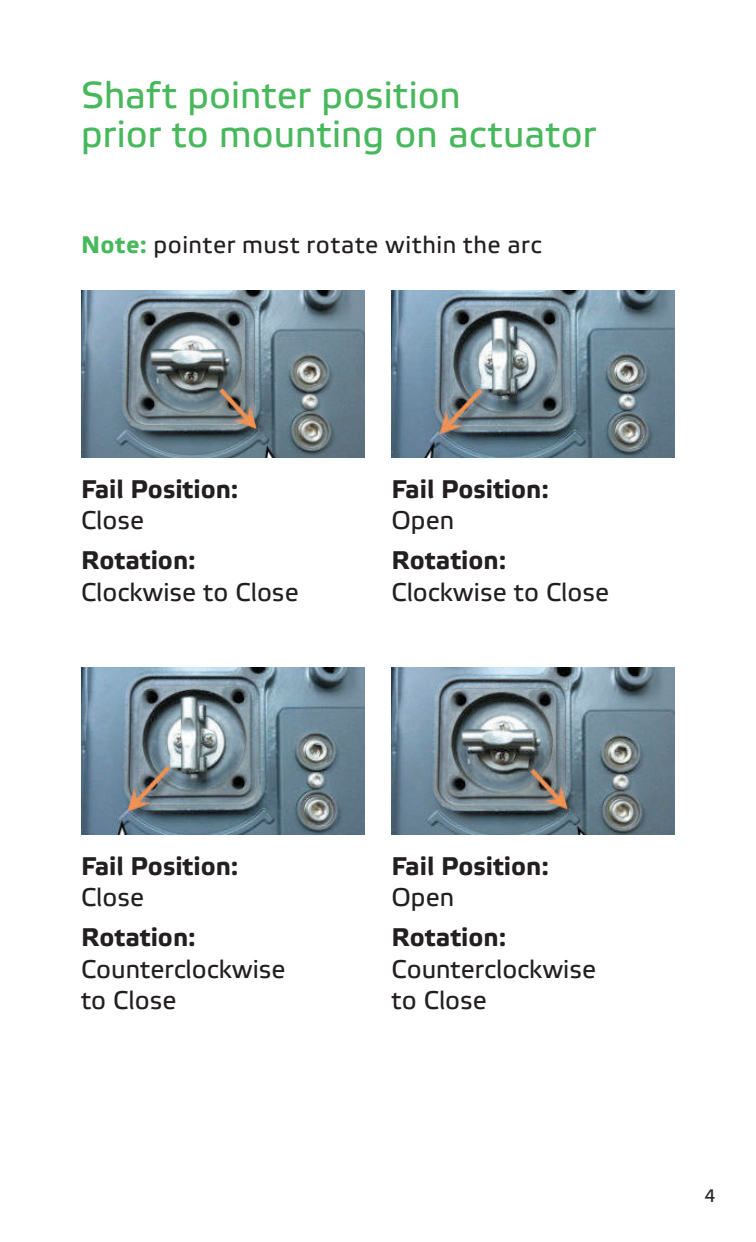
<style>
.page{position:relative;width:756px;height:1242px;background:#fff}
.page>*{position:absolute;margin:0;border:0;box-sizing:border-box;transform-origin:0 0}
.t1{font:37.5px/39px "Etelka Text";color:#48b85c}
.t2{font:25.5px/31.5px "Etelka Text";color:#231f20}
.t3{font:700 25.5px "Etelka Text";color:#231f20}
.t4{font:24px "Etelka Text";letter-spacing:.02em;color:#231f20}
.t5{font:18px "Etelka Text";color:#231f20}
.s1{font-weight:700;color:#48b85c}
</style>
<div class="page">
<img style="left:392px;top:667px;width:283px;height:167px">
<img style="left:81px;top:667px;width:283px;height:167px">
<img style="left:81px;top:291px;width:283px;height:167px">
<img style="left:392px;top:291px;width:283px;height:167px">
<h1 class="t1" style="left:81px;top:76px;width:517px">Shaft pointer position<br>prior to mounting on actuator</h1>
<p class="t4" style="left:81px;top:230px;width:462px"><span class="s1">Note:</span> pointer must rotate within the arc</p>
<p class="t3" style="left:81px;top:473px;width:159px">Fail Position:</p>
<p class="t2" style="left:81px;top:505px;width:65px">Close</p>
<p class="t3" style="left:81px;top:544px;width:116px">Rotation:</p>
<p class="t2" style="left:81px;top:577px;width:219px">Clockwise to Close</p>
<p class="t3" style="left:391px;top:473px;width:159px">Fail Position:</p>
<p class="t2" style="left:391px;top:505px;width:64px">Open</p>
<p class="t3" style="left:391px;top:544px;width:116px">Rotation:</p>
<p class="t2" style="left:391px;top:577px;width:219px">Clockwise to Close</p>
<p class="t3" style="left:81px;top:850px;width:159px">Fail Position:</p>
<p class="t2" style="left:81px;top:882px;width:65px">Close</p>
<p class="t3" style="left:81px;top:921px;width:116px">Rotation:</p>
<p class="t2" style="left:81px;top:954px;width:206px">Counterclockwise to Close</p>
<p class="t3" style="left:391px;top:850px;width:159px">Fail Position:</p>
<p class="t2" style="left:391px;top:882px;width:64px">Open</p>
<p class="t3" style="left:391px;top:921px;width:116px">Rotation:</p>
<p class="t2" style="left:391px;top:954px;width:206px">Counterclockwise to Close</p>
<p class="t5" style="left:704px;top:1184px;width:13px">4</p>
</div>
